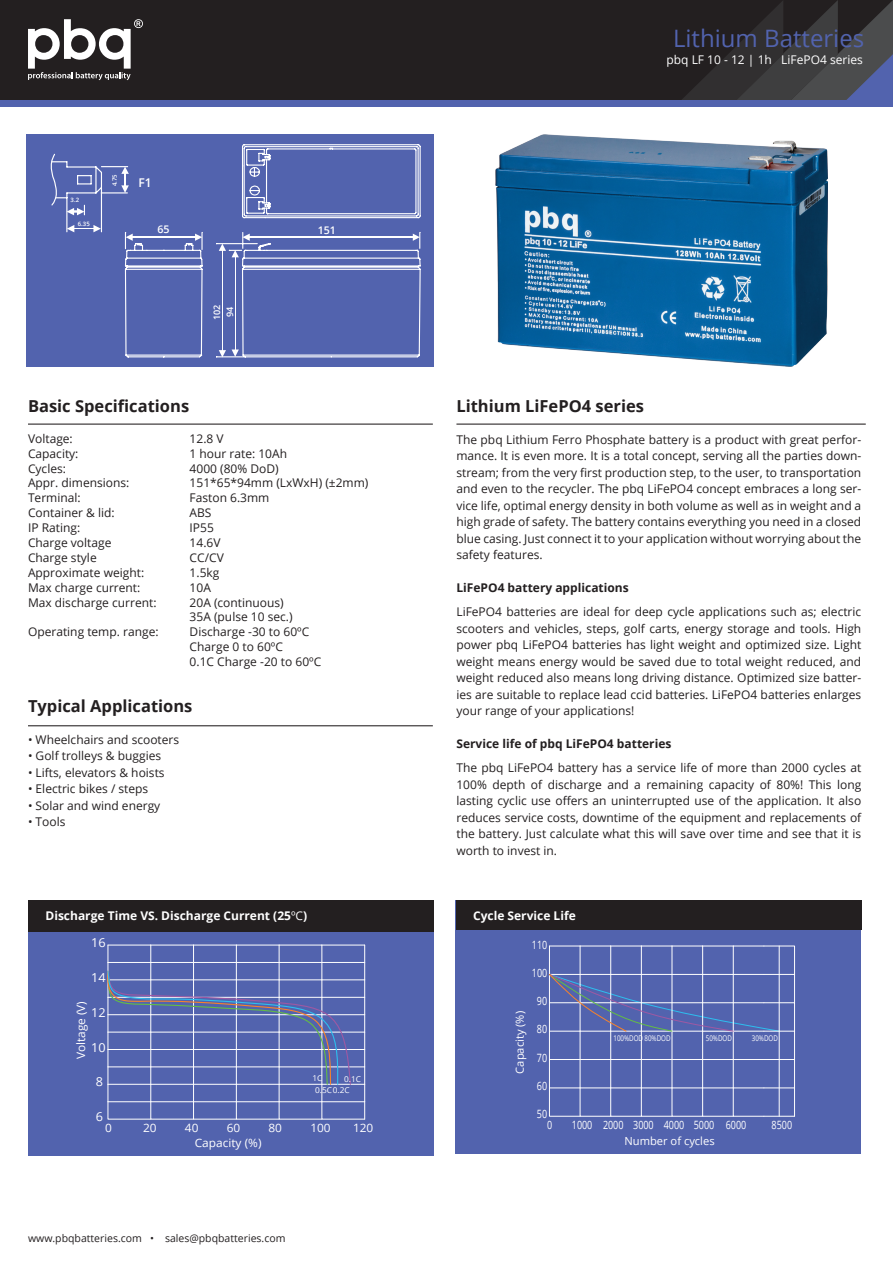
<style>
.page{position:relative;width:893px;height:1263px;background:#fff}
.page>*{position:absolute;margin:0;border:0;box-sizing:border-box;transform-origin:0 0}
.t1{font:24px "Open Sans";color:#5263ae}
.t2{font:700 16.5px "Open Sans";color:#231f20}
.t3{font:12.3px "Open Sans";color:#fff}
.t4{font:12px/16.5px "Open Sans";color:#231f20;text-align:justify}
.t5{font:700 12px "Open Sans";color:#231f20}
.t6{font:700 12px "Open Sans";color:#fff}
.t7{font:12px "Open Sans";color:#fff}
.t8{font:600 12px "Open Sans";color:#fff}
.t9{font:11.55px "Open Sans";color:#fff}
.t10{font:11.4px "Open Sans";color:#fff;scale:.79 1}
.t11{font:11.1px "Open Sans";color:#fff}
.t12{font:10.5px "Open Sans";color:#231f20}
.t13{font:600 10.5px "Open Sans";color:#fff}
.t14{font:600 9px/12.9px "Open Sans";color:#fff;text-align:center}
.t15{font:8.1px "Open Sans";color:#fff}
.t16{font:7.8px "Open Sans";color:#fff;scale:.79 1}
.t17{font:600 6px "Open Sans";color:#fff}
.s1{font-weight:400}
</style>
<div class="page">
<div style="left:0;top:0;width:893px;height:102px;background:#231f20"></div>
<svg style="left:677px;top:0;width:216px;height:101px"></svg>
<div style="left:0;top:101px;width:893px;height:6px;background:#5263ae"></div>
<svg style="left:28px;top:19px;width:115px;height:61px"></svg>
<div style="left:27px;top:135px;width:407px;height:232px;background:#5263ae"></div>
<svg style="left:124px;top:144px;width:297px;height:214px"></svg>
<svg style="left:50px;top:153px;width:83px;height:88px"></svg>
<hr style="left:132px;top:237px;width:64px;height:1px;background:#fff">
<svg style="left:195px;top:234px;width:7px;height:7px"></svg>
<svg style="left:219px;top:244px;width:7px;height:7px"></svg>
<hr style="left:222px;top:250px;width:1px;height:100px;background:#fff">
<svg style="left:219px;top:350px;width:7px;height:7px"></svg>
<svg style="left:232px;top:250px;width:7px;height:7px"></svg>
<hr style="left:235px;top:257px;width:1px;height:93px;background:#fff">
<svg style="left:232px;top:349px;width:7px;height:8px"></svg>
<svg style="left:243px;top:234px;width:7px;height:7px"></svg>
<hr style="left:249px;top:237px;width:164px;height:1px;background:#fff">
<svg style="left:413px;top:234px;width:7px;height:7px"></svg>
<svg style="left:249px;top:185px;width:12px;height:11px"></svg>
<img style="left:495px;top:135px;width:332px;height:232px">
<hr style="left:28px;top:424px;width:405px;height:1px;background:#231f20">
<hr style="left:456px;top:424px;width:410px;height:1px;background:#231f20">
<hr style="left:28px;top:725px;width:405px;height:1px;background:#231f20">
<div style="left:28px;top:900px;width:406px;height:32px;background:#231f20"></div>
<div style="left:29px;top:932px;width:405px;height:223px;background:#5263ae"></div>
<svg style="left:107px;top:945px;width:258px;height:175px"></svg>
<div style="left:456px;top:900px;width:405px;height:254px;background:#5263ae"></div>
<div style="left:456px;top:900px;width:405px;height:30px;background:#231f20"></div>
<svg style="left:549px;top:945px;width:246px;height:172px"></svg>
<p class="t17" style="left:71px;top:196px;width:10px">3.2</p>
<p class="t17" style="left:78px;top:220px;width:13px">6.35</p>
<p class="t17" style="left:110px;top:186px;width:13px;rotate:-90deg">4.75</p>
<p class="t8" style="left:139px;top:175px;width:15px">F1</p>
<p class="t13" style="left:158px;top:222px;width:13px">65</p>
<p class="t13" style="left:318px;top:223px;width:19px">151</p>
<p class="t14" style="left:210px;top:320px;width:17px;rotate:-90deg">102<br>94</p>
<h1 class="t1" style="left:673px;top:22px;width:193px">Lithium Batteries</h1>
<p class="t7" style="left:666px;top:52px;width:198px">pbq LF 10 - 12 | 1h LiFePO4 series</p>
<h2 class="t2" style="left:28px;top:394px;width:163px">Basic Specifications</h2>
<h2 class="t2" style="left:456px;top:394px;width:189px">Lithium LiFePO4 series</h2>
<p class="t4" style="left:456px;top:431px;width:406px">The pbq Lithium Ferro Phosphate battery is a product with great perfor&shy;mance. It is even more. It is a total concept, serving all the parties down&shy;stream; from the very first production step, to the user, to transportation and even to the recycler. The pbq LiFePO4 concept embraces a long ser&shy;vice life, optimal energy density in both volume as well as in weight and a high grade of safety. The battery contains everything you need in a closed blue casing. Just connect it to your application without worrying about the safety features.</p>
<p class="t5" style="left:456px;top:579px;width:174px">LiFePO4 battery applications</p>
<p class="t4" style="left:456px;top:603px;width:406px">LiFePO4 batteries are ideal for deep cycle applications such as; electric scooters and vehicles, steps, golf carts, energy storage and tools. High power pbq LiFePO4 batteries has light weight and optimized size. Light weight means energy would be saved due to total weight reduced, and weight reduced also means long driving distance. Optimized size batter&shy;ies are suitable to replace lead ccid batteries. LiFePO4 batteries enlarges your range of your applications!</p>
<p class="t5" style="left:456px;top:735px;width:216px">Service life of pbq LiFePO4 batteries</p>
<p class="t4" style="left:456px;top:759px;width:406px">The pbq LiFePO4 battery has a service life of more than 2000 cycles at 100% depth of discharge and a remaining capacity of 80%! This long lasting cyclic use offers an uninterrupted use of the application. It also reduces service costs, downtime of the equipment and replacements of the battery. Just calculate what this will save over time and see that it is worth to invest in.</p>
<p class="t4" style="left:28px;top:430px;width:46px">Voltage:</p>
<p class="t4" style="left:190px;top:430px;width:36px">12.8 V</p>
<p class="t4" style="left:28px;top:445px;width:52px">Capacity:</p>
<p class="t4" style="left:190px;top:445px;width:99px">1 hour rate: 10Ah</p>
<p class="t4" style="left:28px;top:460px;width:40px">Cycles:</p>
<p class="t4" style="left:190px;top:460px;width:91px">4000 (80% DoD)</p>
<p class="t4" style="left:28px;top:474px;width:103px">Appr. dimensions:</p>
<p class="t4" style="left:190px;top:474px;width:180px">151*65*94mm (LxWxH) (±2mm)</p>
<p class="t4" style="left:28px;top:489px;width:54px">Terminal:</p>
<p class="t4" style="left:190px;top:489px;width:81px">Faston 6.3mm</p>
<p class="t4" style="left:28px;top:504px;width:88px">Container &amp; lid:</p>
<p class="t4" style="left:190px;top:504px;width:23px">ABS</p>
<p class="t4" style="left:28px;top:519px;width:54px">IP Rating:</p>
<p class="t4" style="left:190px;top:519px;width:26px">IP55</p>
<p class="t4" style="left:28px;top:534px;width:85px">Charge voltage</p>
<p class="t4" style="left:190px;top:534px;width:32px">14.6V</p>
<p class="t4" style="left:28px;top:549px;width:70px">Charge style</p>
<p class="t4" style="left:190px;top:549px;width:36px">CC/CV</p>
<p class="t4" style="left:28px;top:564px;width:118px">Approximate weight:</p>
<p class="t4" style="left:190px;top:564px;width:31px">1.5kg</p>
<p class="t4" style="left:28px;top:579px;width:114px">Max charge current:</p>
<p class="t4" style="left:190px;top:579px;width:23px">10A</p>
<p class="t4" style="left:28px;top:594px;width:130px">Max discharge current:</p>
<p class="t4" style="left:190px;top:594px;width:105px;line-height:14.9px">20A (continuous)<br>35A (pulse 10 sec.)</p>
<p class="t4" style="left:28px;top:623px;width:132px">Operating temp. range:</p>
<p class="t4" style="left:190px;top:624px;width:133px;line-height:14.9px;text-align:left">Discharge -30 to 60ºC<br>Charge 0 to 60ºC<br>0.1C Charge -20 to 60ºC</p>
<h2 class="t2" style="left:28px;top:695px;width:166px">Typical Applications</h2>
<p class="t4" style="left:28px;top:731px;width:153px">• Wheelchairs and scooters</p>
<p class="t4" style="left:28px;top:747px;width:135px">• Golf trolleys &amp; buggies</p>
<p class="t4" style="left:28px;top:764px;width:138px">• Lifts, elevators &amp; hoists</p>
<p class="t4" style="left:28px;top:780px;width:122px">• Electric bikes / steps</p>
<p class="t4" style="left:28px;top:797px;width:134px">• Solar and wind energy</p>
<p class="t4" style="left:28px;top:813px;width:39px">• Tools</p>
<p class="t6" style="left:45px;top:907px;width:263px">Discharge Time VS. Discharge Current (25<span class="s1">ºC</span>)</p>
<p class="t6" style="left:473px;top:907px;width:104px">Cycle Service Life</p>
<p class="t3" style="left:91px;top:934px;width:16px">16</p>
<p class="t10" style="left:532px;top:937px;width:21px">110</p>
<p class="t3" style="left:91px;top:969px;width:16px">14</p>
<p class="t10" style="left:532px;top:965px;width:21px">100</p>
<p class="t9" style="left:73px;top:1059px;width:58px;rotate:-90deg">Voltage (V)</p>
<p class="t3" style="left:91px;top:1004px;width:16px">12</p>
<p class="t3" style="left:91px;top:1039px;width:16px">10</p>
<p class="t11" style="left:512px;top:1074px;width:64px;rotate:-90deg">Capacity (%)</p>
<p class="t10" style="left:537px;top:993px;width:15px">90</p>
<p class="t10" style="left:537px;top:1021px;width:15px">80</p>
<p class="t10" style="left:537px;top:1050px;width:15px">70</p>
<p class="t16" style="left:613px;top:1032px;width:74px">100%DOD 80%DOD</p>
<p class="t16" style="left:706px;top:1032px;width:35px">50%DOD</p>
<p class="t16" style="left:752px;top:1032px;width:35px">30%DOD</p>
<p class="t3" style="left:96px;top:1073px;width:9px">8</p>
<p class="t15" style="left:312px;top:1072px;width:11px">1C</p>
<p class="t15" style="left:344px;top:1073px;width:18px">0.1C</p>
<p class="t15" style="left:315px;top:1084px;width:36px">0.5C0.2C</p>
<p class="t10" style="left:537px;top:1078px;width:15px">60</p>
<p class="t3" style="left:96px;top:1108px;width:9px">6</p>
<p class="t9" style="left:105px;top:1120px;width:8px">0</p>
<p class="t9" style="left:143px;top:1120px;width:15px">20</p>
<p class="t9" style="left:185px;top:1120px;width:15px">40</p>
<p class="t9" style="left:227px;top:1120px;width:15px">60</p>
<p class="t9" style="left:268px;top:1120px;width:15px">80</p>
<p class="t9" style="left:310px;top:1120px;width:22px">100</p>
<p class="t9" style="left:353px;top:1120px;width:22px">120</p>
<p class="t9" style="left:195px;top:1134px;width:68px">Capacity (%)</p>
<p class="t10" style="left:537px;top:1106px;width:15px">50</p>
<p class="t10" style="left:547px;top:1117px;width:8px">0</p>
<p class="t10" style="left:572px;top:1117px;width:182px">1000 2000 3000 4000 5000</p>
<p class="t10" style="left:771px;top:1117px;width:28px">8500</p>
<p class="t10" style="left:726px;top:1117px;width:28px">6000</p>
<p class="t11" style="left:624px;top:1134px;width:92px">Number of cycles</p>
<p class="t12" style="left:28px;top:1231px;width:259px">www.pbqbatteries.com • sales@pbqbatteries.com</p>
</div>
